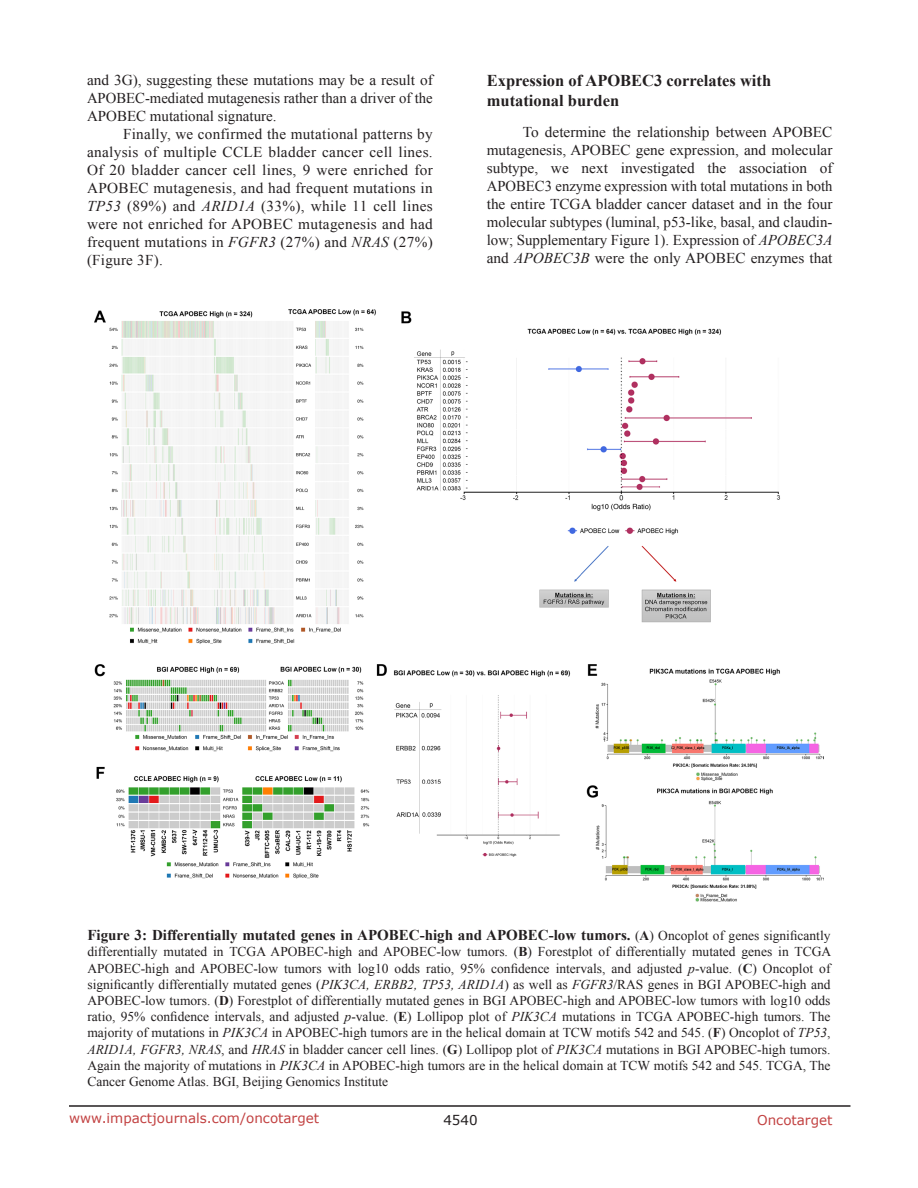
<style>
.page{position:relative;width:918px;height:1188px;background:#fff}
.page>*{position:absolute;margin:0;border:0;box-sizing:border-box;transform-origin:0 0}
.SubHeading{font:700 16.5px/19.8px "Times New Roman";color:#231f20}
.BodyText{font:15px/18px "Times New Roman";color:#231f20;text-align:justify}
.Figuretrx{font:700 15px "Times New Roman";color:#231f20}
.Figuretrx-2{font:13.5px/16.2px "Times New Roman";color:#231f20;text-align:justify}
.t1{font:13.5px "Verdana";color:#c24141}
.t2{font:13.5px "Verdana";color:#231f20}
.s1{font-style:italic}
.s2{font-weight:400;font-size:13.5px}
.s3{font-size:13.5px}
.s4{font-weight:700}
</style>
<div class="page">
<hr style="left:69px;top:1105px;width:781px;height:2px;background:#231f20">
<img style="left:94px;top:309px;width:730px;height:593px">
<p class="BodyText" style="left:87px;top:71px;width:347px">and 3G), suggesting these mutations may be a result of APOBEC-mediated mutagenesis rather than a driver of the APOBEC mutational signature.</p>
<p class="BodyText" style="left:87px;top:125px;width:347px;text-indent:36px">Finally, we confirmed the mutational patterns by analysis of multiple CCLE bladder cancer cell lines.<br>Of 20 bladder cancer cell lines, 9 were enriched for APOBEC mutagenesis, and had frequent mutations in <span class="s1">TP53</span> (89%) and <span class="s1">ARID1A</span> (33%), while 11 cell lines were not enriched for APOBEC mutagenesis and had frequent mutations in <span class="s1">FGFR3</span> (27%) and <span class="s1">NRAS</span> (27%) (Figure 3F).</p>
<p class="SubHeading" style="left:487px;top:70px;width:286px">Expression of APOBEC3 correlates with mutational burden</p>
<p class="BodyText" style="left:487px;top:123px;width:347px;text-indent:36px">To determine the relationship between APOBEC mutagenesis, APOBEC gene expression, and molecular subtype, we next investigated the association of APOBEC3 enzyme expression with total mutations in both the entire TCGA bladder cancer dataset and in the four molecular subtypes (luminal, p53-like, basal, and claudin&shy;low; Supplementary Figure 1). Expression of <span class="s1">APOBEC3A </span>and <span class="s1">APOBEC3B</span> were the only APOBEC enzymes that</p>
<p class="Figuretrx" style="left:87px;top:925px;width:745px">Figure 3: Differentially mutated genes in APOBEC-high and APOBEC-low tumors. <span class="s2">(</span><span class="s3">A</span><span class="s2">) Oncoplot of genes significantly</span></p>
<p class="Figuretrx-2" style="left:87px;top:944px;width:745px">differentially mutated in TCGA APOBEC-high and APOBEC-low tumors. (<span class="s4">B</span>) Forestplot of differentially mutated genes in TCGA APOBEC-high and APOBEC-low tumors with log10 odds ratio, 95% confidence intervals, and adjusted <span class="s1">p</span>-value. (<span class="s4">C</span>) Oncoplot of significantly differentially mutated genes (<span class="s1">PIK3CA, ERBB2, TP53, ARID1A</span>) as well as <span class="s1">FGFR3</span>/RAS genes in BGI APOBEC-high and APOBEC-low tumors. (<span class="s4">D</span>) Forestplot of differentially mutated genes in BGI APOBEC-high and APOBEC-low tumors with log10 odds ratio, 95% confidence intervals, and adjusted <span class="s1">p</span>-value. (<span class="s4">E</span>) Lollipop plot of <span class="s1">PIK3CA</span> mutations in TCGA APOBEC-high tumors. The majority of mutations in <span class="s1">PIK3CA</span> in APOBEC-high tumors are in the helical domain at TCW motifs 542 and 545. (<span class="s4">F</span>) Oncoplot of <span class="s1">TP53</span>, <span class="s1">ARID1A, FGFR3, NRAS</span>, and <span class="s1">HRAS</span> in bladder cancer cell lines. (<span class="s4">G</span>) Lollipop plot of <span class="s1">PIK3CA</span> mutations in BGI APOBEC-high tumors.<br>Again the majority of mutations in <span class="s1">PIK3CA</span> in APOBEC-high tumors are in the helical domain at TCW motifs 542 and 545. TCGA, The Cancer Genome Atlas. BGI, Beijing Genomics Institute</p>
<p class="t1" style="left:69px;top:1109px;width:252px">www.impactjournals.com/oncotarget</p>
<p class="t2" style="left:443px;top:1111px;width:36px">4540</p>
<p class="t1" style="left:757px;top:1111px;width:77px">Oncotarget</p>
</div>
